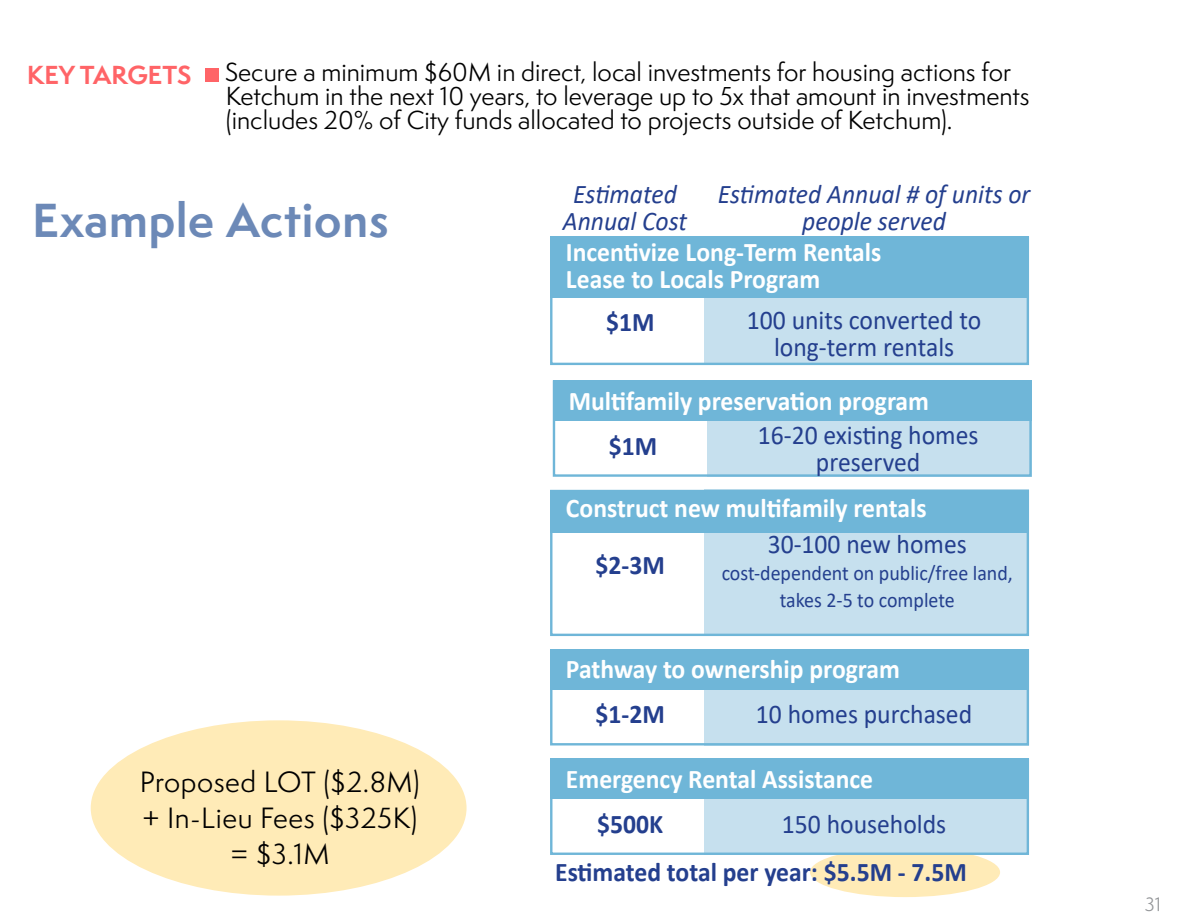
<style>
.page{position:relative;width:1188px;height:918px;background:#fff}
.page>*{position:absolute;margin:0;border:0;box-sizing:border-box;transform-origin:0 0}
.t1{font:700 43.95px "Semplicita Pro";letter-spacing:.02em;color:#6c89b7}
.t2{font:700 27px "Calibri";color:#fff;scale:.95 1}
.t3{font:27px/27px "Calibri";color:#243f8e;text-align:center;scale:.95 1}
.t4{font:italic 27px "Calibri";color:#243f8e;scale:.95 1}
.t5{font:700 27px "Calibri";color:#243f8e;scale:.95 1}
.t6{font:27px "Semplicita Pro";letter-spacing:.02em;color:#000}
.t7{font:24px/24px "Semplicita Pro";color:#000}
.t8{font:700 24px "Semplicita Pro";color:#ff6467}
.t9{font:21px/27px "Calibri";color:#243f8e;text-align:center;scale:.95 1}
.t10{font:18px "Semplicita Pro";color:#939598}
</style>
<div class="page">
<div style="left:91px;top:720px;width:376px;height:176px;background:#ffebb7;border-radius:50%"></div>
<div style="left:810px;top:847px;width:190px;height:50px;background:#ffebb7;border-radius:50%"></div>
<div style="left:206px;top:68px;width:13px;height:13px;background:#ff6467"></div>
<div style="left:704px;top:759px;width:325px;height:96px;background:#c6e0ee"></div>
<div style="left:550px;top:759px;width:479px;height:96px;border:2px solid #6fb6d8"></div>
<div style="left:550px;top:759px;width:479px;height:40px;background:#6fb6d8"></div>
<div style="left:704px;top:649px;width:325px;height:97px;background:#c6e0ee"></div>
<div style="left:550px;top:649px;width:479px;height:97px;border:2px solid #6fb6d8"></div>
<div style="left:550px;top:649px;width:479px;height:41px;background:#6fb6d8"></div>
<div style="left:707px;top:380px;width:325px;height:97px;background:#c6e0ee"></div>
<div style="left:553px;top:380px;width:479px;height:97px;border:2px solid #6fb6d8"></div>
<div style="left:553px;top:380px;width:479px;height:41px;background:#6fb6d8"></div>
<div style="left:704px;top:236px;width:325px;height:129px;background:#c6e0ee"></div>
<div style="left:550px;top:236px;width:479px;height:129px;border:2px solid #6fb6d8"></div>
<div style="left:550px;top:236px;width:479px;height:62px;background:#6fb6d8"></div>
<div style="left:704px;top:490px;width:325px;height:146px;background:#c6e0ee"></div>
<div style="left:550px;top:490px;width:479px;height:146px;border:2px solid #6fb6d8"></div>
<div style="left:550px;top:490px;width:479px;height:42px;background:#6fb6d8"></div>
<p class="t8" style="left:27px;top:57px;width:166px">KEY TARGETS</p>
<p class="t7" style="left:225px;top:60px;width:806px">Secure a minimum $60M in direct, local investments for housing actions for<br>Ketchum in the next 10 years, to leverage up to 5x that amount in investments (includes 20% of City funds allocated to projects outside of Ketchum).</p>
<p class="t4" style="left:573px;top:175px;width:111px">Estimated</p>
<p class="t4" style="left:563px;top:202px;width:132px">Annual Cost</p>
<p class="t4" style="left:718px;top:176px;width:331px">Estimated Annual # of units or</p>
<p class="t1" style="left:32px;top:187px;width:358px">Example Actions</p>
<p class="t4" style="left:802px;top:203px;width:153px">people served</p>
<p class="t2" style="left:566px;top:233px;width:334px">Incentivize Long-Term Rentals</p>
<p class="t2" style="left:566px;top:260px;width:269px">Lease to Locals Program</p>
<p class="t5" style="left:606px;top:303px;width:52px">$1M</p>
<p class="t3" style="left:747px;top:306px;width:248px">100 units converted to long-term rentals</p>
<p class="t2" style="left:569px;top:381px;width:381px">Multifamily preservation program</p>
<p class="t5" style="left:609px;top:427px;width:52px">$1M</p>
<p class="t3" style="left:758px;top:421px;width:234px">16-20 existing homes preserved</p>
<p class="t2" style="left:566px;top:489px;width:381px">Construct new multifamily rentals</p>
<p class="t5" style="left:596px;top:546px;width:74px">$2-3M</p>
<p class="t3" style="left:768px;top:529px;width:211px">30-100 new homes</p>
<p class="t9" style="left:722px;top:559px;width:308px">cost-dependent on public/free land, takes 2-5 to complete</p>
<p class="t6" style="left:140px;top:763px;width:282px">Proposed LOT ($2.8M)</p>
<p class="t6" style="left:142px;top:799px;width:276px">+ In-Lieu Fees ($325K)</p>
<p class="t6" style="left:230px;top:835px;width:101px">= $3.1M</p>
<p class="t2" style="left:566px;top:650px;width:353px">Pathway to ownership program</p>
<p class="t5" style="left:596px;top:695px;width:74px">$1-2M</p>
<p class="t3" style="left:756px;top:700px;width:229px">10 homes purchased</p>
<p class="t2" style="left:566px;top:760px;width:325px">Emergency Rental Assistance</p>
<p class="t5" style="left:597px;top:805px;width:71px">$500K</p>
<p class="t3" style="left:782px;top:810px;width:175px">150 households</p>
<p class="t5" style="left:555px;top:853px;width:435px">Estimated total per year: $5.5M - 7.5M</p>
<p class="t10" style="left:1145px;top:892px;width:18px">31</p>
</div>
